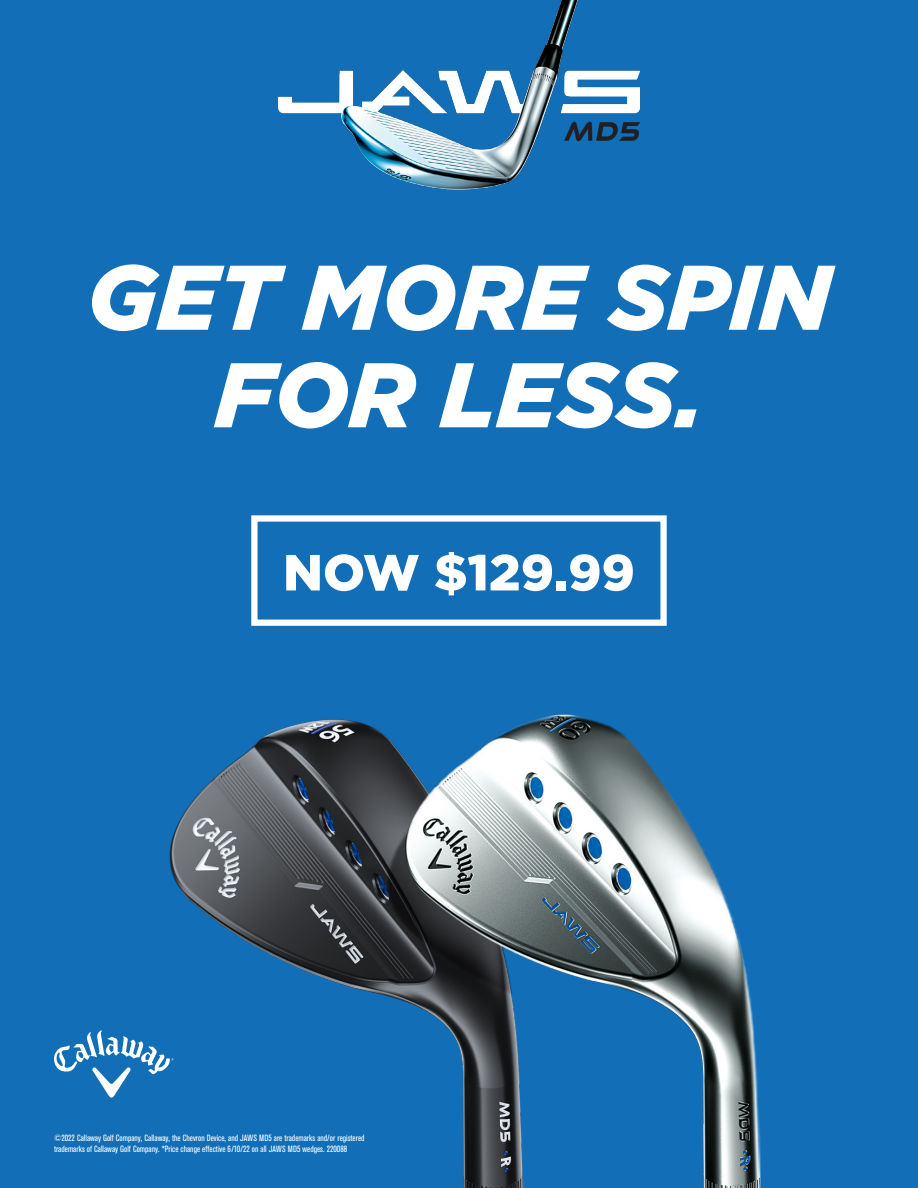
<style>
.page{position:relative;width:918px;height:1188px;background:#126fb7}
.page>*{position:absolute;margin:0;border:0;box-sizing:border-box;transform-origin:0 0}
.t1{font:italic 900 91.5px/97.5px "Gotham";color:#fff;text-align:center}
.t2{font:900 50.7px "Gotham";color:#fff}
.t3{font:condensed 9px/10.8px "Akzidenz Grotesk BE";color:#fff}
</style>
<div class="page">
<img style="left:169px;top:714px;width:592px;height:474px">
<img style="left:278px;top:0;width:363px;height:190px">
<svg style="left:54px;top:1030px;width:120px;height:68px"></svg>
<div style="left:251px;top:515px;width:416px;height:111px;border:6px solid #fff"></div>
<h1 class="t1" style="left:87px;top:248px;width:745px">GET MORE SPIN<br>FOR LESS.</h1>
<h2 class="t2" style="left:283px;top:538px;width:353px">NOW $129.99</h2>
<p class="t3" style="left:54px;top:1132px;width:312px">©2022 Callaway Golf Company, Callaway, the Chevron Device, and JAWS MD5 are trademarks and/or registered trademarks of Callaway Golf Company. *Price change effective 6/10/22 on all JAWS MD5 wedges. 220088</p>
</div>
